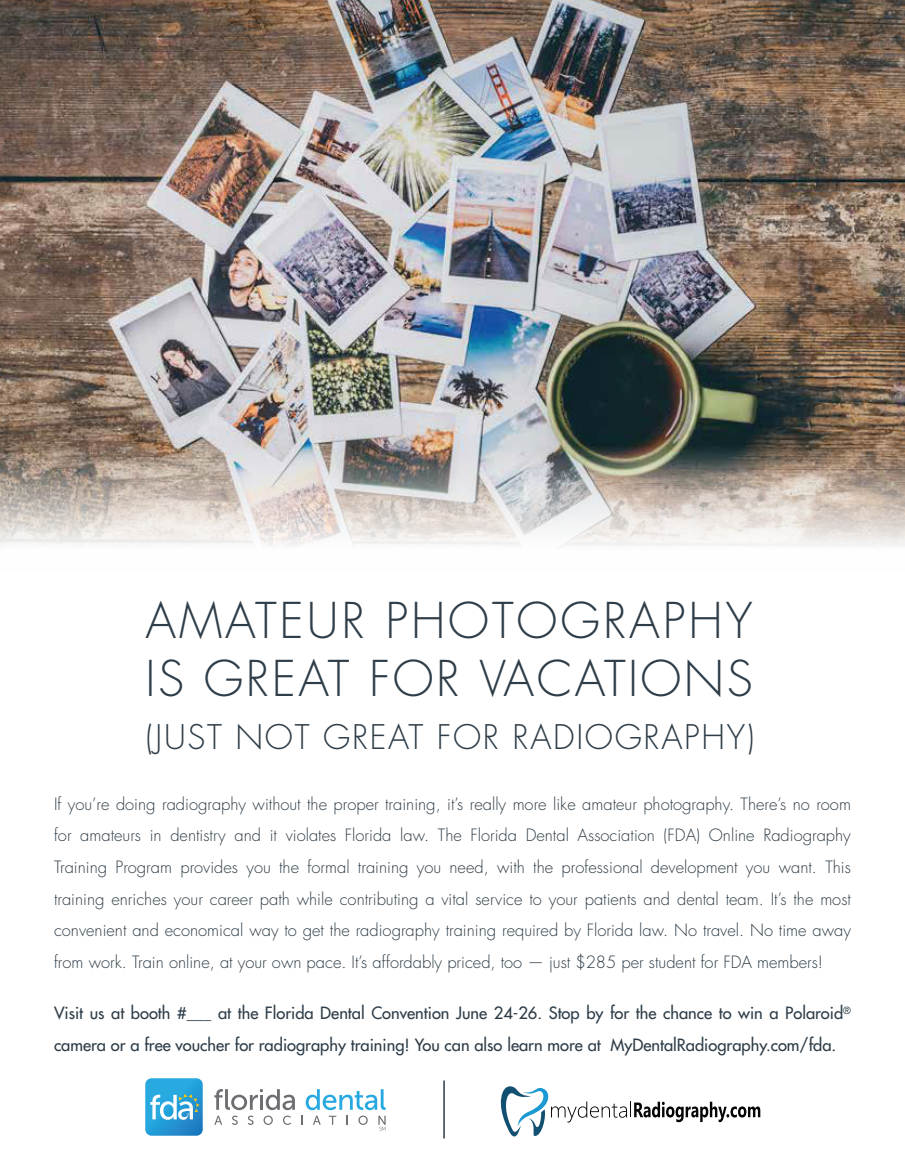
<style>
.page{position:relative;width:905px;height:1175px;background:#fff}
.page>*{position:absolute;margin:0;border:0;box-sizing:border-box;transform-origin:0 0}
.t1{font:300 48px/57.6px "Futura Std";letter-spacing:.05em;color:#2e3d48}
.t2{font:300 33px "Futura Std";letter-spacing:.05em;color:#2e3d48}
.t3{font:300 16.5px/31.5px "Futura Std";color:#2e3d48;text-align:justify}
.t4{font:500 16.5px/31.5px "Futura Std";color:#2e3d48}
</style>
<div class="page">
<img style="left:0;top:0;width:904px;height:546px">
<svg style="left:501px;top:1086px;width:259px;height:50px"></svg>
<svg style="left:145px;top:1078px;width:58px;height:57px;background:#49abda"></svg>
<svg style="left:214px;top:1089px;width:81px;height:35px"></svg>
<svg style="left:301px;top:1089px;width:84px;height:41px"></svg>
<hr style="left:443px;top:1080px;width:2px;height:58px;background:#2e3d48">
<h1 class="t1" style="left:146px;top:593px;width:609px">AMATEUR PHOTOGRAPHY<br>IS GREAT FOR VACATIONS</h1>
<h2 class="t2" style="left:146px;top:717px;width:610px">(JUST NOT GREAT FOR RADIOGRAPHY)</h2>
<p class="t3" style="left:54px;top:788px;width:798px">If you’re doing radiography without the proper training, it’s really more like amateur photography. There’s no room for amateurs in dentistry and it violates Florida law. The Florida Dental Association (FDA) Online Radiography Training Program provides you the formal training you need, with the professional development you want. This training enriches your career path while contributing a vital service to your patients and dental team. It’s the most convenient and economical way to get the radiography training required by Florida law. No travel. No time away from work. Train online, at your own pace. It’s affordably priced, too — just $285 per student for FDA members!</p>
<p class="t4" style="left:54px;top:997px;width:798px">Visit us at booth #___ at the Florida Dental Convention June 24-26. Stop by for the chance to win a Polaroid<sup>® </sup>camera or a free voucher for radiography training! You can also learn more at MyDentalRadiography.com/fda.</p>
</div>
